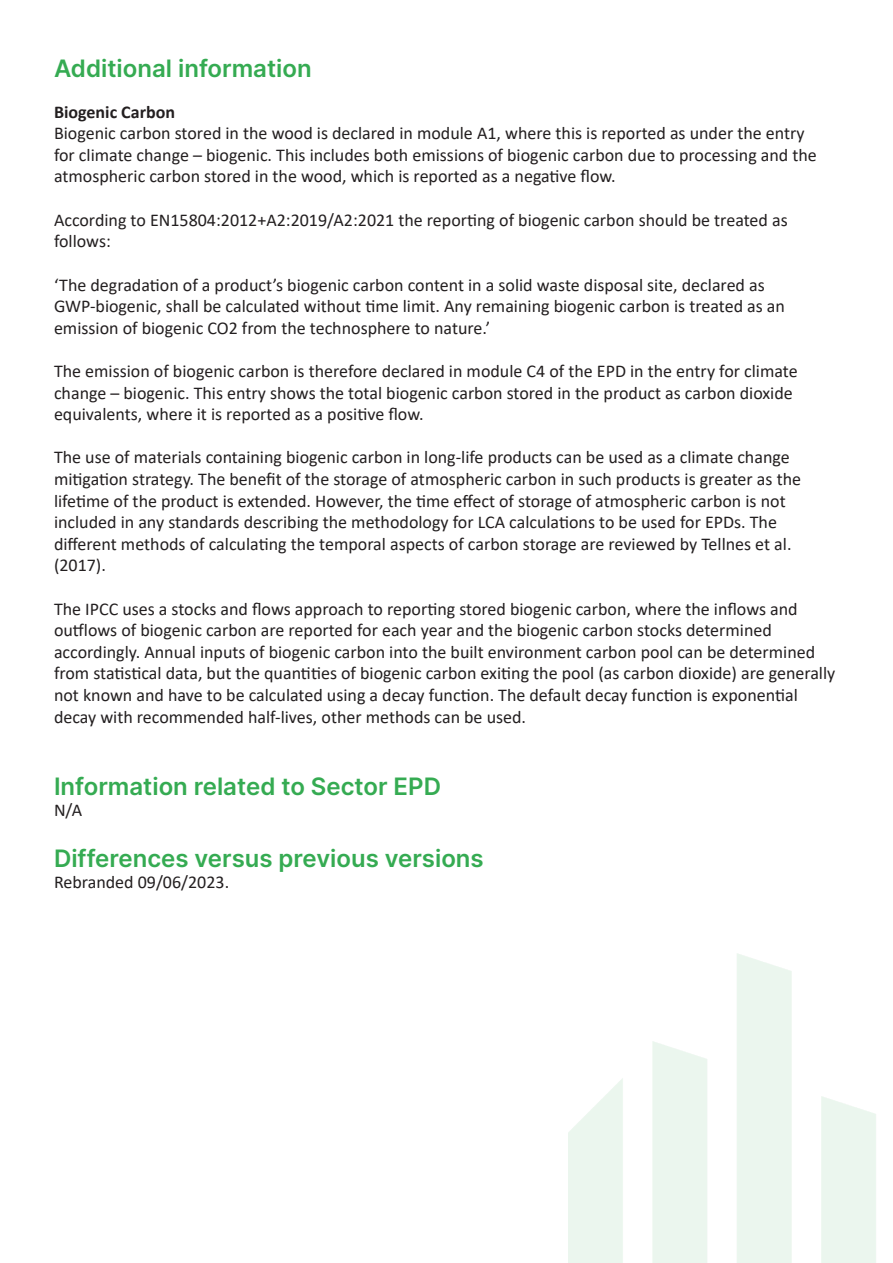
<style>
.page{position:relative;width:893px;height:1263px;background:#fff}
.page>*{position:absolute;margin:0;border:0;box-sizing:border-box;transform-origin:0 0}
.t1{font:24px "Inter";color:#35ab52}
.t2{font:18px/21.6px "Calibri";color:#231f20}
.t3{font:700 18px "Calibri";color:#231f20}
</style>
<div class="page">
<p class="t1" style="left:54px;top:51px;width:259px">Additional information</p>
<p class="t3" style="left:54px;top:99px;width:123px">Biogenic Carbon</p>
<p class="t2" style="left:54px;top:122px;width:764px">Biogenic carbon stored in the wood is declared in module A1, where this is reported as under the entry for climate change – biogenic. This includes both emissions of biogenic carbon due to processing and the atmospheric carbon stored in the wood, which is reported as a negative flow.</p>
<p class="t2" style="left:54px;top:208px;width:735px">According to EN15804:2012+A2:2019/A2:2021 the reporting of biogenic carbon should be treated as follows:</p>
<p class="t2" style="left:54px;top:273px;width:712px">‘The degradation of a product’s biogenic carbon content in a solid waste disposal site, declared as</p>
<p class="t2" style="left:54px;top:295px;width:732px">GWP-biogenic, shall be calculated without time limit. Any remaining biogenic carbon is treated as an emission of biogenic CO2 from the technosphere to nature.’</p>
<p class="t2" style="left:54px;top:360px;width:745px">The emission of biogenic carbon is therefore declared in module C4 of the EPD in the entry for climate change – biogenic. This entry shows the total biogenic carbon stored in the product as carbon dioxide equivalents, where it is reported as a positive flow.</p>
<p class="t2" style="left:54px;top:446px;width:749px">The use of materials containing biogenic carbon in long-life products can be used as a climate change mitigation strategy. The benefit of the storage of atmospheric carbon in such products is greater as the lifetime of the product is extended. However, the time effect of storage of atmospheric carbon is not included in any standards describing the methodology for LCA calculations to be used for EPDs. The different methods of calculating the temporal aspects of carbon storage are reviewed by Tellnes et al. (2017).</p>
<p class="t2" style="left:54px;top:597px;width:783px">The IPCC uses a stocks and flows approach to reporting stored biogenic carbon, where the inflows and outflows of biogenic carbon are reported for each year and the biogenic carbon stocks determined accordingly. Annual inputs of biogenic carbon into the built environment carbon pool can be determined from statistical data, but the quantities of biogenic carbon exiting the pool (as carbon dioxide) are generally not known and have to be calculated using a decay function. The default decay function is exponential decay with recommended half-lives, other methods can be used.</p>
<p class="t1" style="left:54px;top:768px;width:389px">Information related to Sector EPD</p>
<p class="t2" style="left:54px;top:799px;width:30px">N/A</p>
<p class="t1" style="left:54px;top:840px;width:431px">Differences versus previous versions</p>
<p class="t2" style="left:54px;top:871px;width:177px">Rebranded 09/06/2023.</p>
</div>
